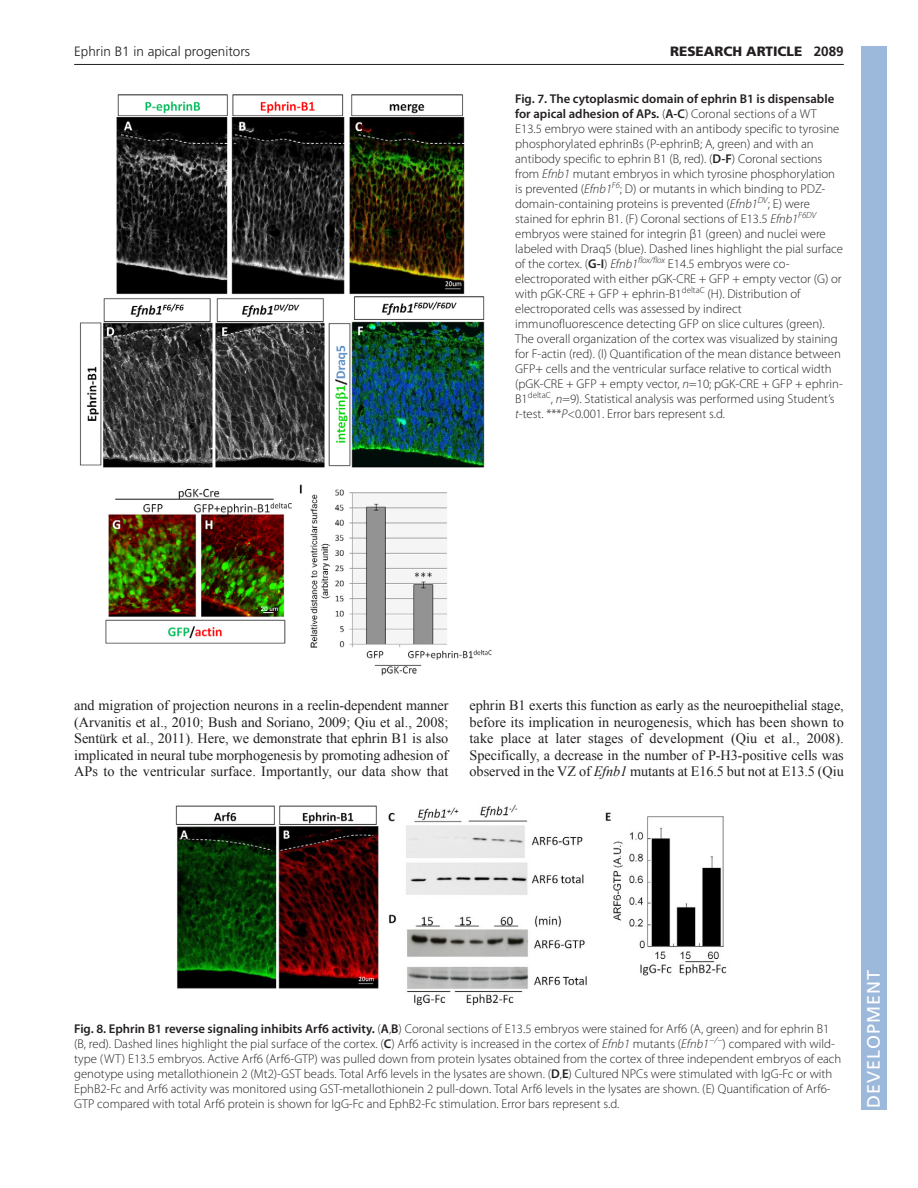
<style>
.page{position:relative;width:918px;height:1188px;background:#fff}
.page>*{position:absolute;margin:0;border:0;box-sizing:border-box;transform-origin:0 0}
.t1{font:18px "Frutiger LT Std";letter-spacing:.055em;color:#fff}
.t2{font:14.25px/16.5px "Times New Roman";color:#231f20;text-align:justify}
.t3{font:300 13.5px "Frutiger";color:#231f20}
.t4{font:900 13.5px "Frutiger LT Std";color:#231f20}
.t5{font:300 12.75px/15px "Myriad Pro";color:#231f20}
.s1{font-weight:700}
.s2{font-weight:600}
.s3{font-style:italic}
</style>
<div class="page">
<hr style="left:74px;top:64px;width:770px;height:1px;background:#231f20">
<img style="left:79px;top:94px;width:413px;height:582px">
<img style="left:175px;top:804px;width:552px;height:202px">
<div style="left:861px;top:46px;width:25px;height:1064px;background:#9cb9db"></div>
<p class="t3" style="left:74px;top:46px;width:178px">Ephrin B1 in apical progenitors</p>
<p class="t4" style="left:670px;top:46px;width:175px">RESEARCH ARTICLE <span class="s1">2089</span></p>
<p class="t5" style="left:515px;top:92px;width:329px"><span class="s2">Fig. 7. The cytoplasmic domain of ephrin B1 is dispensable for apical adhesion of APs.</span> (<span class="s2">A-C</span>) Coronal sections of a WT E13.5 embryo were stained with an antibody specific to tyrosine phosphorylated ephrinBs (P-ephrinB; A, green) and with an antibody specific to ephrin B1 (B, red). (<span class="s2">D-F</span>) Coronal sections from <span class="s3">Efnb1</span> mutant embryos in which tyrosine phosphorylation is prevented (<span class="s3">Efnb1</span><sup>F6</sup>; D) or mutants in which binding to PDZ&shy;domain-containing proteins is prevented (<span class="s3">Efnb1</span><sup>DV</sup>; E) were stained for ephrin B1. (F) Coronal sections of E13.5 <span class="s3">Efnb1</span><sup>F6DV </sup>embryos were stained for integrin β1 (green) and nuclei were labeled with Draq5 (blue). Dashed lines highlight the pial surface of the cortex. (<span class="s2">G-I</span>) <span class="s3">Efnb1</span><sup>flox/flox</sup> E14.5 embryos were co&shy;electroporated with either pGK-CRE + GFP + empty vector (G) or with pGK-CRE + GFP + ephrin-B1<sup>deltaC</sup> (H). Distribution of electroporated cells was assessed by indirect immunofluorescence detecting GFP on slice cultures (green).<br>The overall organization of the cortex was visualized by staining for F-actin (red). (I) Quantification of the mean distance between GFP+ cells and the ventricular surface relative to cortical width (pGK-CRE + GFP + empty vector, <span class="s3">n</span>=10; pGK-CRE + GFP + ephrin-B1<sup>deltaC</sup>, <span class="s3">n</span>=9). Statistical analysis was performed using Student’s <span class="s3">t</span>-test. ***<span class="s3">P</span>&lt;0.001. Error bars represent s.d.</p>
<p class="t2" style="left:74px;top:697px;width:376px">and migration of projection neurons in a reelin-dependent manner (Arvanitis et al., 2010; Bush and Soriano, 2009; Qiu et al., 2008; Sentürk et al., 2011). Here, we demonstrate that ephrin B1 is also implicated in neural tube morphogenesis by promoting adhesion of APs to the ventricular surface. Importantly, our data show that</p>
<p class="t2" style="left:470px;top:697px;width:376px">ephrin B1 exerts this function as early as the neuroepithelial stage, before its implication in neurogenesis, which has been shown to take place at later stages of development (Qiu et al., 2008).<br>Specifically, a decrease in the number of P-H3-positive cells was observed in the VZ of <span class="s3">Efnb1</span> mutants at E16.5 but not at E13.5 (Qiu</p>
<p class="t5" style="left:74px;top:1022px;width:769px"><span class="s2">Fig. 8. Ephrin B1 reverse signaling inhibits Arf6 activity.</span> (<span class="s2">A</span>,<span class="s2">B</span>) Coronal sections of E13.5 embryos were stained for Arf6 (A, green) and for ephrin B1 (B, red). Dashed lines highlight the pial surface of the cortex. (<span class="s2">C</span>) Arf6 activity is increased in the cortex of <span class="s3">Efnb1</span> mutants (<span class="s3">Efnb1</span><sup>−/−</sup>) compared with wild&shy;type (WT) E13.5 embryos. Active Arf6 (Arf6-GTP) was pulled down from protein lysates obtained from the cortex of three independent embryos of each genotype using metallothionein 2 (Mt2)-GST beads. Total Arf6 levels in the lysates are shown. (<span class="s2">D</span>,<span class="s2">E</span>) Cultured NPCs were stimulated with IgG-Fc or with EphB2-Fc and Arf6 activity was monitored using GST-metallothionein 2 pull-down. Total Arf6 levels in the lysates are shown. (E) Quantification of Arf6- GTP compared with total Arf6 protein is shown for IgG-Fc and EphB2-Fc stimulation. Error bars represent s.d.</p>
<h1 class="t1" style="left:863px;top:1108px;width:140px;rotate:-90deg">DEVELOPMENT</h1>
</div>
